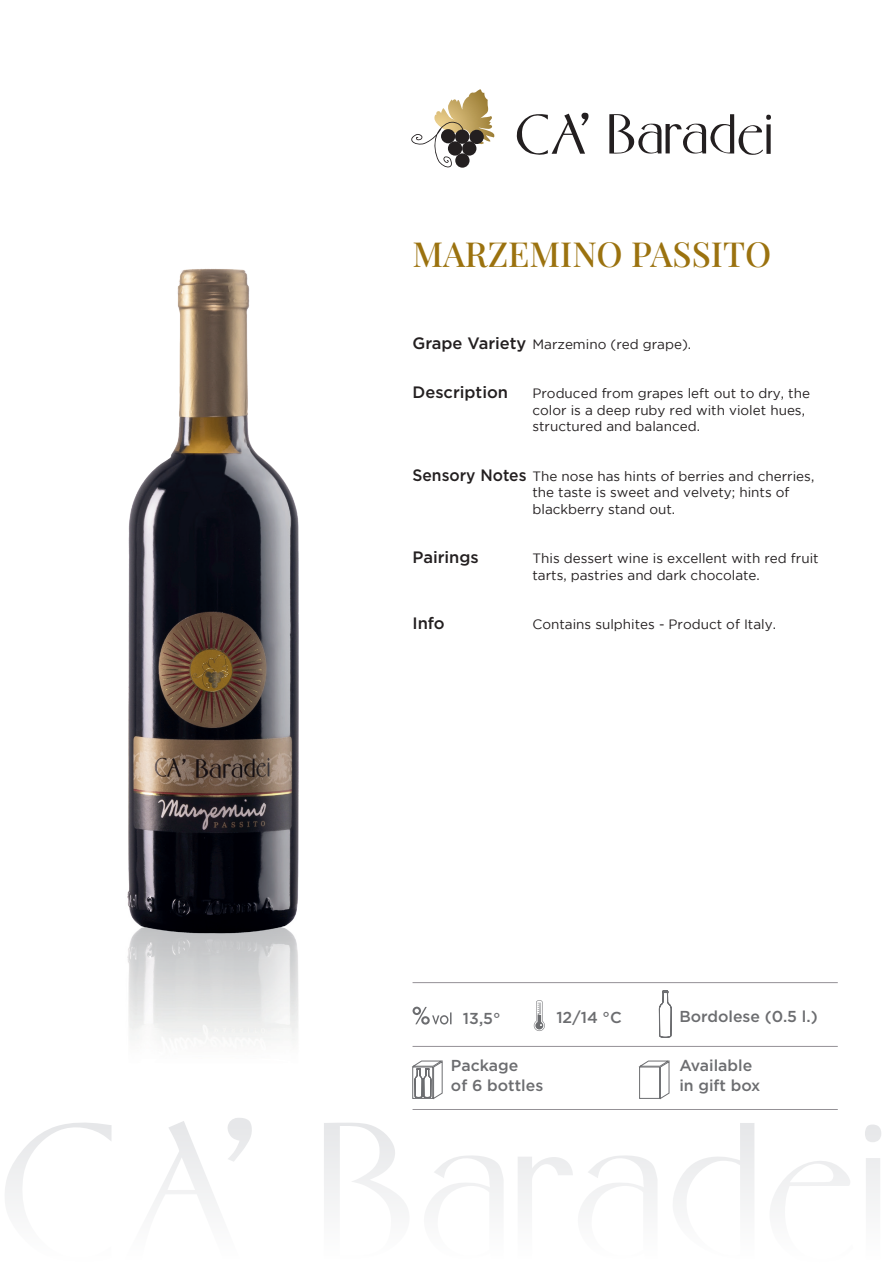
<style>
.page{position:relative;width:893px;height:1263px;background:#fff}
.page>*{position:absolute;margin:0;border:0;box-sizing:border-box;transform-origin:0 0}
.t1{font:34.5px "Playfair Display";color:#9b720f}
.t2{font:500 16.5px "Gotham Pro";color:#231f20}
.t3{font:500 15.9px/19.8px "Gotham Pro";color:#6c6d70}
.t4{font:13.5px/16.5px "Gotham";color:#231f20}
.s1{font-family:"Gotham Pro";font-weight:500;font-size:16.5px}
</style>
<div class="page">
<svg style="left:5px;top:1122px;width:107px;height:85px"></svg>
<svg style="left:152px;top:1118px;width:100px;height:89px"></svg>
<svg style="left:324px;top:1123px;width:83px;height:84px"></svg>
<svg style="left:518px;top:1155px;width:139px;height:52px"></svg>
<svg style="left:673px;top:1123px;width:81px;height:84px"></svg>
<svg style="left:771px;top:1161px;width:79px;height:46px"></svg>
<svg style="left:865px;top:1124px;width:16px;height:83px"></svg>
<svg style="left:428px;top:1155px;width:75px;height:52px"></svg>
<svg style="left:411px;top:89px;width:84px;height:79px"></svg>
<svg style="left:517px;top:113px;width:72px;height:42px"></svg>
<svg style="left:609px;top:114px;width:162px;height:41px"></svg>
<hr style="left:413px;top:982px;width:425px;height:1px;background:#949196">
<hr style="left:413px;top:1046px;width:425px;height:1px;background:#949196">
<hr style="left:413px;top:1109px;width:425px;height:1px;background:#949196">
<svg style="left:534px;top:1000px;width:11px;height:31px"></svg>
<svg style="left:413px;top:1007px;width:39px;height:17px"></svg>
<img style="left:127px;top:268px;width:172px;height:775px">
<svg style="left:659px;top:990px;width:13px;height:48px"></svg>
<svg style="left:412px;top:1060px;width:31px;height:39px"></svg>
<svg style="left:638px;top:1060px;width:32px;height:39px"></svg>
<h1 class="t1" style="left:413px;top:227px;width:360px">MARZEMINO PASSITO</h1>
<p class="t4" style="left:412px;top:335px;width:280px"><span class="s1">Grape Variety</span> Marzemino (red grape).</p>
<p class="t2" style="left:412px;top:383px;width:97px">Description</p>
<p class="t4" style="left:532px;top:385px;width:279px">Produced from grapes left out to dry, the color is a deep ruby red with violet hues, structured and balanced.</p>
<p class="t4" style="left:532px;top:467px;width:283px;text-indent:-120px"><span class="s1">Sensory Notes</span> The nose has hints of berries and cherries, the taste is sweet and velvety; hints of blackberry stand out.</p>
<p class="t2" style="left:412px;top:548px;width:68px">Pairings</p>
<p class="t4" style="left:532px;top:550px;width:288px">This dessert wine is excellent with red fruit tarts, pastries and dark chocolate.</p>
<p class="t2" style="left:412px;top:614px;width:34px">Info</p>
<p class="t4" style="left:532px;top:616px;width:245px">Contains sulphites - Product of Italy.</p>
<p class="t3" style="left:463px;top:1008px;width:39px">13,5°</p>
<p class="t3" style="left:556px;top:1007px;width:67px">12/14 °C</p>
<p class="t3" style="left:679px;top:1005px;width:140px">Bordolese (0.5 l.)</p>
<p class="t3" style="left:451px;top:1055px;width:94px">Package<br>of 6 bottles</p>
<p class="t3" style="left:679px;top:1055px;width:83px">Available in gift box</p>
</div>
